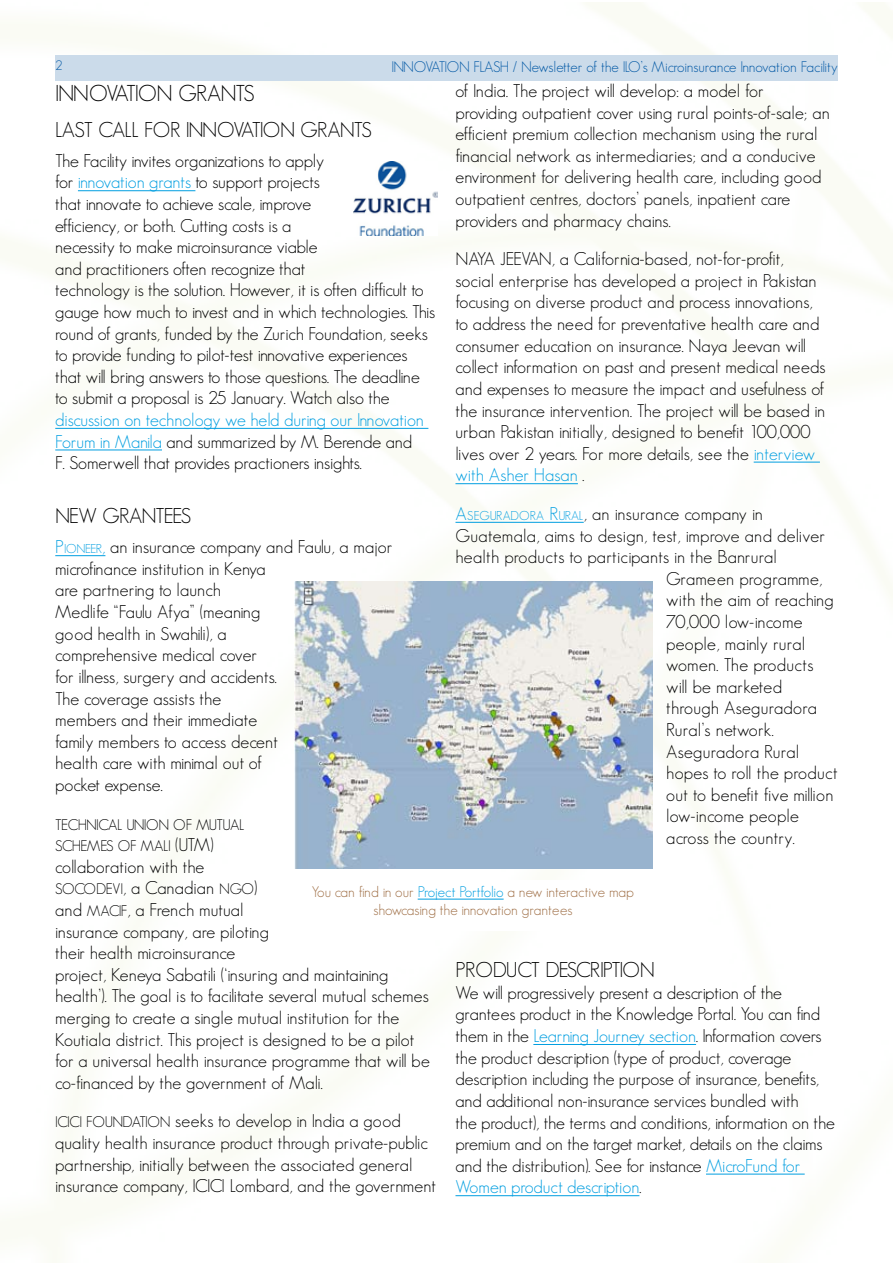
<style>
.page{position:relative;width:893px;height:1263px;background:#fff}
.page>*{position:absolute;margin:0;border:0;box-sizing:border-box;transform-origin:0 0}
.t1{font:300 22.5px "Geosans";letter-spacing:-.05em;color:#000}
.t2{font:300 21px "Geosans";letter-spacing:-.045em;color:#000}
.t3{font:300 18px/21.6px "Geosans";letter-spacing:-.005em;color:#000}
.t4{font:300 18px "Geosans";letter-spacing:.015em;color:#000}
.t5{font:300 15px/18px "Geosans";color:#9f6f46;text-align:center}
.t6{font:300 15px "Geosans";letter-spacing:-.02em;color:#0158a5}
.t7{font:300 15px/21.6px "Geosans";letter-spacing:-.045em;color:#000}
.t8{font:300 13.5px "Geosans";color:#0158a5}
.s1{font-style:inherit}
.s2{color:#009ee0}
.s3{font-size:12.6px;color:#009ee0}
.s4{font-size:18px}
.s5{font-size:15px}
</style>
<div class="page">
<img style="left:0;top:3px;width:893px;height:1260px">
<hr style="left:78px;top:190px;width:117px;height:1px;background:#009ee0">
<hr style="left:55px;top:428px;width:373px;height:1px;background:#009ee0">
<hr style="left:55px;top:450px;width:107px;height:1px;background:#009ee0">
<hr style="left:55px;top:555px;width:50px;height:1px;background:#009ee0">
<hr style="left:754px;top:462px;width:66px;height:1px;background:#009ee0">
<hr style="left:455px;top:483px;width:123px;height:1px;background:#009ee0">
<hr style="left:455px;top:522px;width:129px;height:1px;background:#009ee0">
<hr style="left:533px;top:1044px;width:163px;height:1px;background:#009ee0">
<hr style="left:706px;top:1174px;width:99px;height:1px;background:#009ee0">
<hr style="left:455px;top:1195px;width:184px;height:1px;background:#009ee0">
<div style="left:55px;top:55px;width:783px;height:25px;background:#cbdbea"></div>
<img style="left:294px;top:581px;width:358px;height:287px">
<div style="left:295px;top:880px;width:356px;height:51px;background:#fff"></div>
<hr style="left:418px;top:899px;width:86px;height:1px;background:#009ee0">
<img style="left:353px;top:162px;width:84px;height:73px">
<p class="t8" style="left:55px;top:58px;width:9px">2</p>
<p class="t6" style="left:391px;top:58px;width:448px">INNOVATION FLASH / Newsletter of the ILO’s Microinsurance Innovation Facility</p>
<p class="t3" style="left:455px;top:80px;width:376px">of India. The project will develop: a model for providing outpatient cover using rural points-of-sale; an efficient premium collection mechanism using the rural financial network as intermediaries; and a conducive environment for delivering health care, including good outpatient centres, doctors’ panels, inpatient care providers and pharmacy chains.</p>
<p class="t3" style="left:455px;top:248px;width:372px"><span class="s1">NAYA JEEVAN,</span> a California-based, not-for-profit, social enterprise has developed a project in Pakistan focusing on diverse product and process innovations, to address the need for preventative health care and consumer education on insurance. Naya Jeevan will collect information on past and present medical needs and expenses to measure the impact and usefulness of the insurance intervention. The project will be based in urban Pakistan initially, designed to benefit 100,000 lives over 2 years. For more details, see the <span class="s2">interview with Asher Hasan</span> .</p>
<p class="t4" style="left:455px;top:504px;width:309px"><span class="s2">A</span><span class="s3">SEGURADORA</span> <span class="s2">R</span><span class="s3">URAL</span><span class="s1">,</span> an insurance company in</p>
<p class="t4" style="left:455px;top:525px;width:371px">Guatemala, aims to design, test, improve and deliver</p>
<p class="t4" style="left:455px;top:547px;width:323px">health products to participants in the Banrural</p>
<p class="t4" style="left:666px;top:568px;width:158px">Grameen programme,</p>
<p class="t4" style="left:666px;top:590px;width:169px">with the aim of reaching</p>
<p class="t4" style="left:666px;top:612px;width:138px">70,000 low-income</p>
<p class="t4" style="left:666px;top:633px;width:140px">people, mainly rural</p>
<p class="t4" style="left:666px;top:655px;width:149px">women. The products</p>
<p class="t4" style="left:666px;top:676px;width:117px">will be marketed</p>
<p class="t4" style="left:666px;top:698px;width:152px">through Aseguradora</p>
<p class="t4" style="left:666px;top:720px;width:109px">Rural’s network.</p>
<p class="t4" style="left:666px;top:741px;width:135px">Aseguradora Rural</p>
<p class="t4" style="left:666px;top:763px;width:173px">hopes to roll the product</p>
<p class="t4" style="left:666px;top:784px;width:169px">out to benefit five million</p>
<p class="t4" style="left:666px;top:806px;width:134px">low-income people</p>
<p class="t4" style="left:666px;top:828px;width:130px">across the country.</p>
<p class="t1" style="left:55px;top:81px;width:201px">INNOVATION GRANTS</p>
<p class="t2" style="left:55px;top:118px;width:318px">LAST CALL FOR INNOVATION GRANTS</p>
<p class="t3" style="left:55px;top:150px;width:381px">The Facility invites organizations to apply<br>for <span class="s2">innovation grants</span> to support projects<br>that innovate to achieve scale, improve<br>efficiency, or both. Cutting costs is a<br>necessity to make microinsurance viable<br>and practitioners often recognize that<br>technology is the solution. However, it is often difficult to gauge how much to invest and in which technologies. This round of grants, funded by the Zurich Foundation, seeks to provide funding to pilot-test innovative experiences that will bring answers to those questions. The deadline to submit a proposal is 25 January. Watch also the</p>
<p class="t3" style="left:55px;top:409px;width:370px"><span class="s2">discussion on technology we held during our Innovation<br>Forum in Manila</span> and summarized by M. Berende and<br>F. Somerwell that provides practioners insights.</p>
<p class="t2" style="left:55px;top:504px;width:137px">NEW GRANTEES</p>
<p class="t3" style="left:55px;top:536px;width:339px"><span class="s2">P</span><span class="s3">IONEER</span><span class="s2">,</span> an insurance company and Faulu, a major microfinance institution in Kenya<br>are partnering to launch<br>Medlife “Faulu Afya” (meaning<br>good health in Swahili), a<br>comprehensive medical cover<br>for illness, surgery and accidents.<br>The coverage assists the<br>members and their immediate<br>family members to access decent<br>health care with minimal out of<br>pocket expense.</p>
<p class="t7" style="left:55px;top:813px;width:88px">TECHNICAL UNION</p>
<p class="t7" style="left:55px;top:813px;width:191px;text-indent:118px">OF MUTUAL<br>SCHEMES OF MALI <span class="s4">(UTM)</span></p>
<p class="t3" style="left:55px;top:856px;width:151px">collaboration with the</p>
<p class="t7" style="left:55px;top:878px;width:204px">SOCODEVI<span class="s4">,</span> <span class="s4">a Canadian</span> NGO<span class="s4">)</span></p>
<p class="t3" style="left:55px;top:899px;width:376px">and <span class="s5">MACIF</span><span class="s1">,</span> a French mutual<br>insurance company, are piloting<br>their health microinsurance<br>project, Keneya Sabatili (‘insuring and maintaining health’). The goal is to facilitate several mutual schemes merging to create a single mutual institution for the Koutiala district. This project is designed to be a pilot for a universal health insurance programme that will be co-financed by the government of Mali.</p>
<p class="t3" style="left:55px;top:1110px;width:382px"><span class="s5">ICICI FOUNDATION</span> seeks to develop in India a good quality health insurance product through private-public partnership, initially between the associated general insurance company, ICICI Lombard, and the government</p>
<p class="t5" style="left:312px;top:883px;width:324px">You can find in our <span class="s2">Project Portfolio</span> a new interactive map showcasing the innovation grantees</p>
<p class="t2" style="left:455px;top:958px;width:24px">Prod</p>
<p class="t2" style="left:506px;top:958px;width:51px">uct description</p>
<p class="t3" style="left:455px;top:982px;width:381px">We will progressively present a description of the grantees product in the Knowledge Portal. You can find them in the <span class="s2">Learning Journey section</span>. Information covers the product description (type of product, coverage description including the purpose of insurance, benefits, and additional non-insurance services bundled with<br>the product), the terms and conditions, information on the premium and on the target market, details on the claims and the distribution). See for instance <span class="s2">MicroFund for Women product description</span>.</p>
</div>
